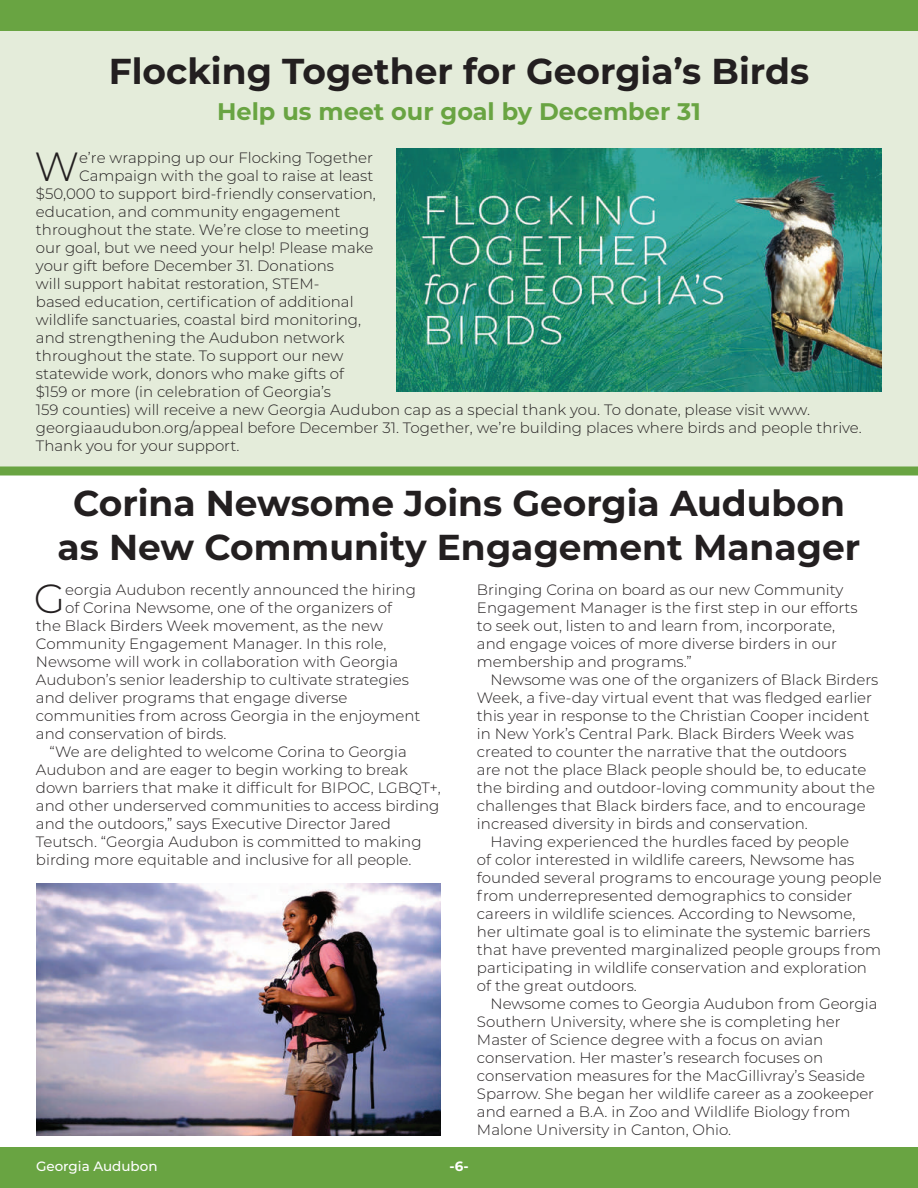
<style>
.page{position:relative;width:918px;height:1188px;background:#fff}
.page>*{position:absolute;margin:0;border:0;box-sizing:border-box;transform-origin:0 0}
.t1{font:300 40.65px "Montserrat";color:#231f20}
.t2{font:700 36px/43.2px "Montserrat";color:#231f20;text-align:center}
.t3{font:700 24px "Montserrat";color:#69a442}
.t4{font:300 15px/18px "Montserrat";color:#231f20}
.t5{font:500 13.5px "Montserrat";color:#fff}
.t6{font:700 13.5px "Montserrat";color:#fff}
</style>
<div class="page">
<div style="left:0;top:1148px;width:918px;height:40px;background:#69a442"></div>
<div style="left:0;top:0;width:918px;height:32px;background:#69a442"></div>
<div style="left:0;top:32px;width:918px;height:440px;background:#e4ecda"></div>
<img style="left:396px;top:148px;width:486px;height:244px">
<div style="left:0;top:466px;width:918px;height:10px;background:#69a442"></div>
<img style="left:36px;top:884px;width:405px;height:252px">
<h2 class="t2" style="left:109px;top:48px;width:702px">Flocking Together for Georgia’s Birds</h2>
<h3 class="t3" style="left:217px;top:95px;width:485px">Help us meet our goal by December 31</h3>
<h1 class="t1" style="left:34px;top:139px;width:46px">W</h1>
<p class="t4" style="left:79px;top:148px;width:296px">e’re wrapping up our Flocking Together</p>
<p class="t4" style="left:79px;top:166px;width:296px">Campaign with the goal to raise at least</p>
<p class="t4" style="left:36px;top:184px;width:341px">$50,000 to support bird-friendly conservation,</p>
<p class="t4" style="left:36px;top:202px;width:306px">education, and community engagement</p>
<p class="t4" style="left:36px;top:220px;width:335px">throughout the state. We’re close to meeting</p>
<p class="t4" style="left:36px;top:238px;width:339px">our goal, but we need your help! Please make</p>
<p class="t4" style="left:36px;top:256px;width:300px">your gift before December 31. Donations</p>
<p class="t4" style="left:36px;top:274px;width:285px">will support habitat restoration, STEM-</p>
<p class="t4" style="left:36px;top:292px;width:319px">based education, certification of additional</p>
<p class="t4" style="left:36px;top:310px;width:327px">wildlife sanctuaries, coastal bird monitoring,</p>
<p class="t4" style="left:36px;top:328px;width:310px">and strengthening the Audubon network</p>
<p class="t4" style="left:36px;top:346px;width:309px">throughout the state. To support our new</p>
<p class="t4" style="left:36px;top:364px;width:309px">statewide work, donors who make gifts of</p>
<p class="t4" style="left:36px;top:382px;width:297px">$159 or more (in celebration of Georgia’s</p>
<p class="t4" style="left:36px;top:400px;width:776px">159 counties) will receive a new Georgia Audubon cap as a special thank you. To donate, please visit www.</p>
<p class="t4" style="left:36px;top:418px;width:827px">georgiaaudubon.org/appeal before December 31. Together, we’re building places where birds and people thrive.</p>
<p class="t4" style="left:36px;top:436px;width:205px">Thank you for your support.</p>
<h2 class="t2" style="left:58px;top:480px;width:804px">Corina Newsome Joins Georgia Audubon as New Community Engagement Manager</h2>
<h1 class="t1" style="left:34px;top:571px;width:33px">G</h1>
<p class="t4" style="left:65px;top:580px;width:352px">eorgia Audubon recently announced the hiring</p>
<p class="t4" style="left:477px;top:580px;width:382px">Bringing Corina on board as our new Community Engagement Manager is the first step in our efforts to seek out, listen to and learn from, incorporate, and engage voices of more diverse birders in our membership and programs.”</p>
<p class="t4" style="left:490px;top:670px;width:389px">Newsome was one of the organizers of Black Birders</p>
<p class="t4" style="left:477px;top:688px;width:397px">Week, a five-day virtual event that was fledged earlier</p>
<p class="t4" style="left:477px;top:706px;width:394px">this year in response to the Christian Cooper incident</p>
<p class="t4" style="left:477px;top:724px;width:378px">in New York’s Central Park. Black Birders Week was</p>
<p class="t4" style="left:477px;top:742px;width:371px">created to counter the narrative that the outdoors</p>
<p class="t4" style="left:477px;top:760px;width:391px">are not the place Black people should be, to educate</p>
<p class="t4" style="left:477px;top:778px;width:400px">the birding and outdoor-loving community about the</p>
<p class="t4" style="left:477px;top:796px;width:390px">challenges that Black birders face, and to encourage</p>
<p class="t4" style="left:477px;top:814px;width:332px">increased diversity in birds and conservation.</p>
<p class="t4" style="left:490px;top:832px;width:360px">Having experienced the hurdles faced by people</p>
<p class="t4" style="left:477px;top:850px;width:379px">of color interested in wildlife careers, Newsome has</p>
<p class="t4" style="left:477px;top:868px;width:406px">founded several programs to encourage young people</p>
<p class="t4" style="left:477px;top:886px;width:377px">from underrepresented demographics to consider</p>
<p class="t4" style="left:477px;top:904px;width:380px">careers in wildlife sciences. According to Newsome,</p>
<p class="t4" style="left:477px;top:922px;width:395px">her ultimate goal is to eliminate the systemic barriers</p>
<p class="t4" style="left:477px;top:940px;width:406px">that have prevented marginalized people groups from</p>
<p class="t4" style="left:477px;top:958px;width:392px">participating in wildlife conservation and exploration</p>
<p class="t4" style="left:477px;top:976px;width:161px">of the great outdoors.</p>
<p class="t4" style="left:490px;top:994px;width:389px">Newsome comes to Georgia Audubon from Georgia</p>
<p class="t4" style="left:477px;top:1012px;width:365px">Southern University, where she is completing her</p>
<p class="t4" style="left:477px;top:1030px;width:348px">Master of Science degree with a focus on avian</p>
<p class="t4" style="left:477px;top:1048px;width:348px">conservation. Her master’s research focuses on</p>
<p class="t4" style="left:477px;top:1066px;width:390px">conservation measures for the MacGillivray’s Seaside</p>
<p class="t4" style="left:477px;top:1084px;width:399px">Sparrow. She began her wildlife career as a zookeeper</p>
<p class="t4" style="left:477px;top:1102px;width:375px">and earned a B.A. in Zoo and Wildlife Biology from</p>
<p class="t4" style="left:477px;top:1120px;width:256px">Malone University in Canton, Ohio.</p>
<p class="t4" style="left:65px;top:598px;width:328px">of Corina Newsome, one of the organizers of</p>
<p class="t4" style="left:36px;top:616px;width:348px">the Black Birders Week movement, as the new</p>
<p class="t4" style="left:36px;top:634px;width:352px">Community Engagement Manager. In this role,</p>
<p class="t4" style="left:36px;top:652px;width:364px">Newsome will work in collaboration with Georgia</p>
<p class="t4" style="left:36px;top:670px;width:374px">Audubon’s senior leadership to cultivate strategies</p>
<p class="t4" style="left:36px;top:688px;width:313px">and deliver programs that engage diverse</p>
<p class="t4" style="left:36px;top:706px;width:386px">communities from across Georgia in the enjoyment</p>
<p class="t4" style="left:36px;top:724px;width:192px">and conservation of birds.</p>
<p class="t4" style="left:49px;top:742px;width:359px">“We are delighted to welcome Corina to Georgia</p>
<p class="t4" style="left:36px;top:760px;width:374px">Audubon and are eager to begin working to break</p>
<p class="t4" style="left:36px;top:778px;width:407px">down barriers that make it difficult for BIPOC, LGBQT+,</p>
<p class="t4" style="left:36px;top:796px;width:405px">and other underserved communities to access birding</p>
<p class="t4" style="left:36px;top:814px;width:357px">and the outdoors,” says Executive Director Jared</p>
<p class="t4" style="left:36px;top:832px;width:387px">Teutsch. “Georgia Audubon is committed to making</p>
<p class="t4" style="left:36px;top:850px;width:377px">birding more equitable and inclusive for all people.</p>
<p class="t5" style="left:36px;top:1157px;width:123px">Georgia Audubon</p>
<p class="t6" style="left:449px;top:1157px;width:21px">-6-</p>
</div>
